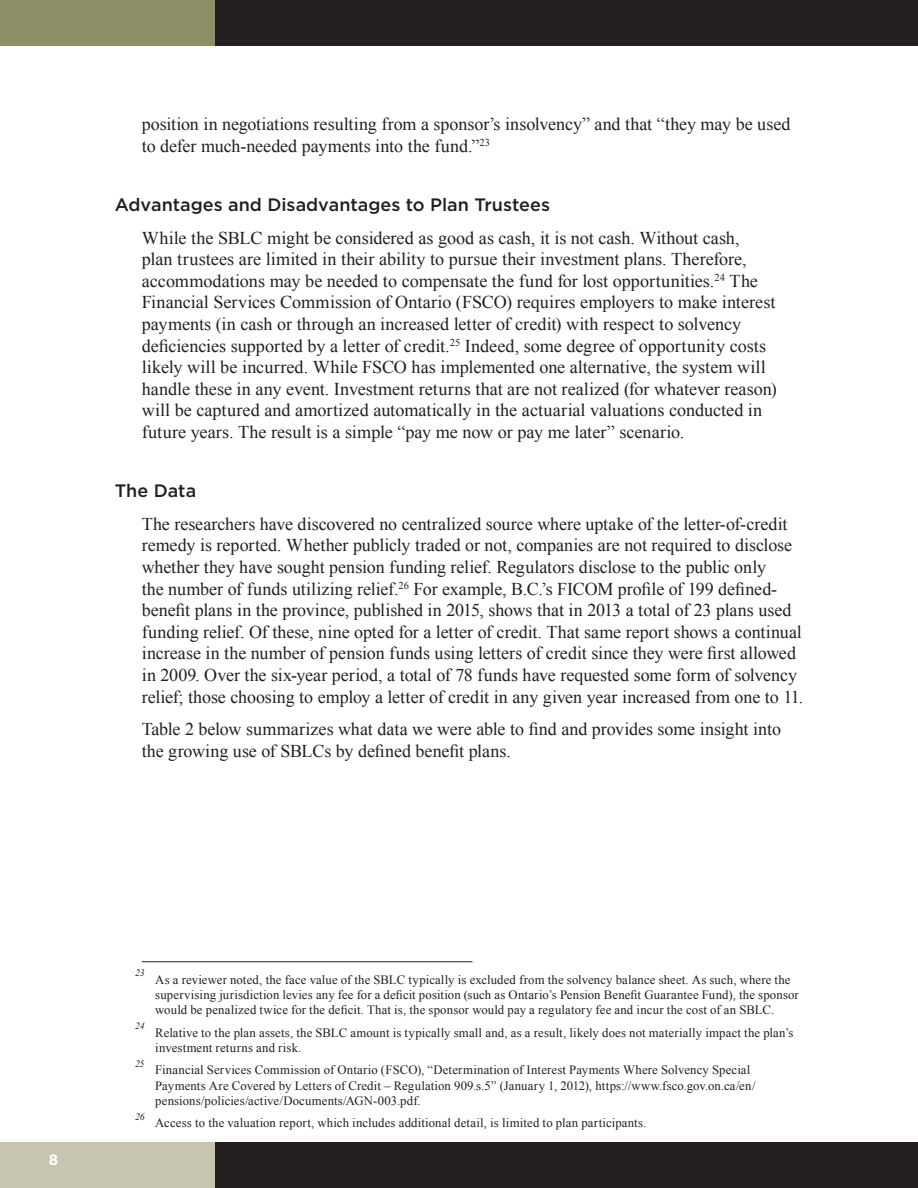
<style>
.page{position:relative;width:918px;height:1188px;background:#fff}
.page>*{position:absolute;margin:0;border:0;box-sizing:border-box;transform-origin:0 0}
.Body{font:18px/21.6px "Times New Roman";color:#231f20}
.Heading_2{font:500 18px "Gotham";color:#231f20}
.t1{font:700 15px "Gotham";color:#fff}
.Footnote{font:12.75px/15.3px "Times New Roman";letter-spacing:.01em;color:#231f20}
.Footnote-2{font:italic 9.75px "Times New Roman";letter-spacing:-.02em;color:#231f20}
</style>
<div class="page">
<div style="left:0;top:1143px;width:215px;height:45px;background:#c7c5af"></div>
<div style="left:0;top:0;width:215px;height:45px;background:#8e8f66"></div>
<div style="left:215px;top:1143px;width:703px;height:45px;background:#231f20"></div>
<div style="left:215px;top:0;width:703px;height:45px;background:#231f20"></div>
<hr style="left:142px;top:961px;width:330px;height:1px;background:#231f20">
<p class="Body" style="left:142px;top:113px;width:650px">position in negotiations resulting from a sponsor’s insolvency” and that “they may be used to defer much-needed payments into the fund.”<sup>23</sup></p>
<p class="Heading_2" style="left:115px;top:193px;width:437px">Advantages and Disadvantages to Plan Trustees</p>
<p class="Body" style="left:142px;top:227px;width:637px">While the SBLC might be considered as good as cash, it is not cash. Without cash,<br>plan trustees are limited in their ability to pursue their investment plans. Therefore, accommodations may be needed to compensate the fund for lost opportunities.<sup>24</sup> The Financial Services Commission of Ontario (FSCO) requires employers to make interest payments (in cash or through an increased letter of credit) with respect to solvency deficiencies supported by a letter of credit.<sup>25</sup> Indeed, some degree of opportunity costs likely will be incurred. While FSCO has implemented one alternative, the system will handle these in any event. Investment returns that are not realized (for whatever reason) will be captured and amortized automatically in the actuarial valuations conducted in future years. The result is a simple “pay me now or pay me later” scenario.</p>
<p class="Heading_2" style="left:115px;top:479px;width:83px">The Data</p>
<p class="Body" style="left:142px;top:513px;width:663px">The researchers have discovered no centralized source where uptake of the letter-of-credit remedy is reported. Whether publicly traded or not, companies are not required to disclose whether they have sought pension funding relief. Regulators disclose to the public only<br>the number of funds utilizing relief.<sup>26</sup> For example, B.C.’s FICOM profile of 199 defined&shy;benefit plans in the province, published in 2015, shows that in 2013 a total of 23 plans used funding relief. Of these, nine opted for a letter of credit. That same report shows a continual increase in the number of pension funds using letters of credit since they were first allowed in 2009. Over the six-year period, a total of 78 funds have requested some form of solvency relief; those choosing to employ a letter of credit in any given year increased from one to 11.</p>
<p class="Body" style="left:142px;top:718px;width:641px">Table 2 below summarizes what data we were able to find and provides some insight into the growing use of SBLCs by defined benefit plans.</p>
<p class="t1" style="left:49px;top:1150px;width:11px">8</p>
<p class="Footnote-2" style="left:135px;top:966px;width:11px">23</p>
<p class="Footnote" style="left:155px;top:972px;width:645px">As a reviewer noted, the face value of the SBLC typically is excluded from the solvency balance sheet. As such, where the supervising jurisdiction levies any fee for a deficit position (such as Ontario’s Pension Benefit Guarantee Fund), the sponsor would be penalized twice for the deficit. That is, the sponsor would pay a regulatory fee and incur the cost of an SBLC.</p>
<p class="Footnote-2" style="left:135px;top:1019px;width:11px">24</p>
<p class="Footnote" style="left:155px;top:1025px;width:640px">Relative to the plan assets, the SBLC amount is typically small and, as a result, likely does not materially impact the plan’s investment returns and risk.</p>
<p class="Footnote-2" style="left:135px;top:1057px;width:11px">25</p>
<p class="Footnote" style="left:155px;top:1062px;width:602px">Financial Services Commission of Ontario (FSCO), “Determination of Interest Payments Where Solvency Special<br>Payments Are Covered by Letters of Credit – Regulation 909.s.5” (January 1, 2012), https://www.fsco.gov.on.ca/en/ pensions/policies/active/Documents/AGN-003.pdf.</p>
<p class="Footnote-2" style="left:135px;top:1110px;width:11px">26</p>
<p class="Footnote" style="left:155px;top:1115px;width:493px">Access to the valuation report, which includes additional detail, is limited to plan participants.</p>
</div>
